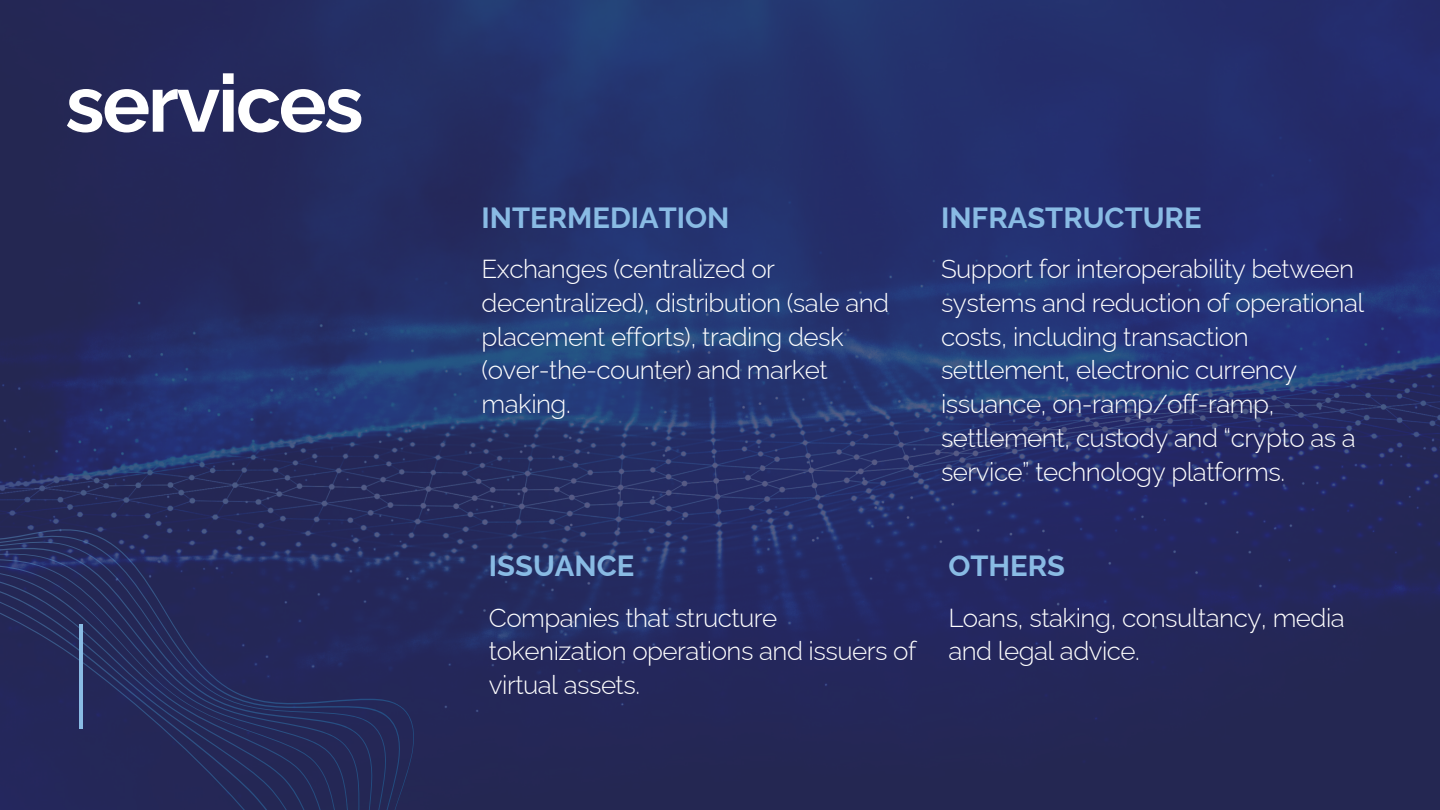
<style>
.page{position:relative;width:1440px;height:810px;background:#fff}
.page>*{position:absolute;margin:0;border:0;box-sizing:border-box;transform-origin:0 0}
.t1{font:700 80px "Raleway";letter-spacing:-.03em;color:#fff}
.t2{font:700 29.2px "Raleway";color:#89bbe4}
.t3{font:300 26px/33.8px "Raleway";letter-spacing:-.02em;color:#fff}
</style>
<div class="page">
<img style="left:0;top:0;width:1440px;height:810px">
<svg style="left:0;top:351px;width:596px;height:459px;background:#252d60"></svg>
<hr style="left:79px;top:625px;width:4px;height:104px;background:#89bbe4">
<p class="t1" style="left:65px;top:57px;width:300px">services</p>
<p class="t2" style="left:482px;top:201px;width:249px">INTERMEDIATION</p>
<p class="t3" style="left:482px;top:252px;width:409px">Exchanges (centralized or decentralized), distribution (sale and placement efforts), trading desk (over-the-counter) and market making.</p>
<p class="t2" style="left:941px;top:201px;width:262px">INFRASTRUCTURE</p>
<p class="t3" style="left:941px;top:252px;width:425px">Support for interoperability between systems and reduction of operational costs, including transaction settlement, electronic currency issuance, on-ramp/off-ramp, settlement, custody and “crypto as a service” technology platforms.</p>
<p class="t2" style="left:489px;top:549px;width:147px">ISSUANCE</p>
<p class="t3" style="left:489px;top:600px;width:429px">Companies that structure tokenization operations and issuers of virtual assets.</p>
<p class="t2" style="left:948px;top:549px;width:118px">OTHERS</p>
<p class="t3" style="left:948px;top:600px;width:398px">Loans, staking, consultancy, media and legal advice.</p>
</div>
